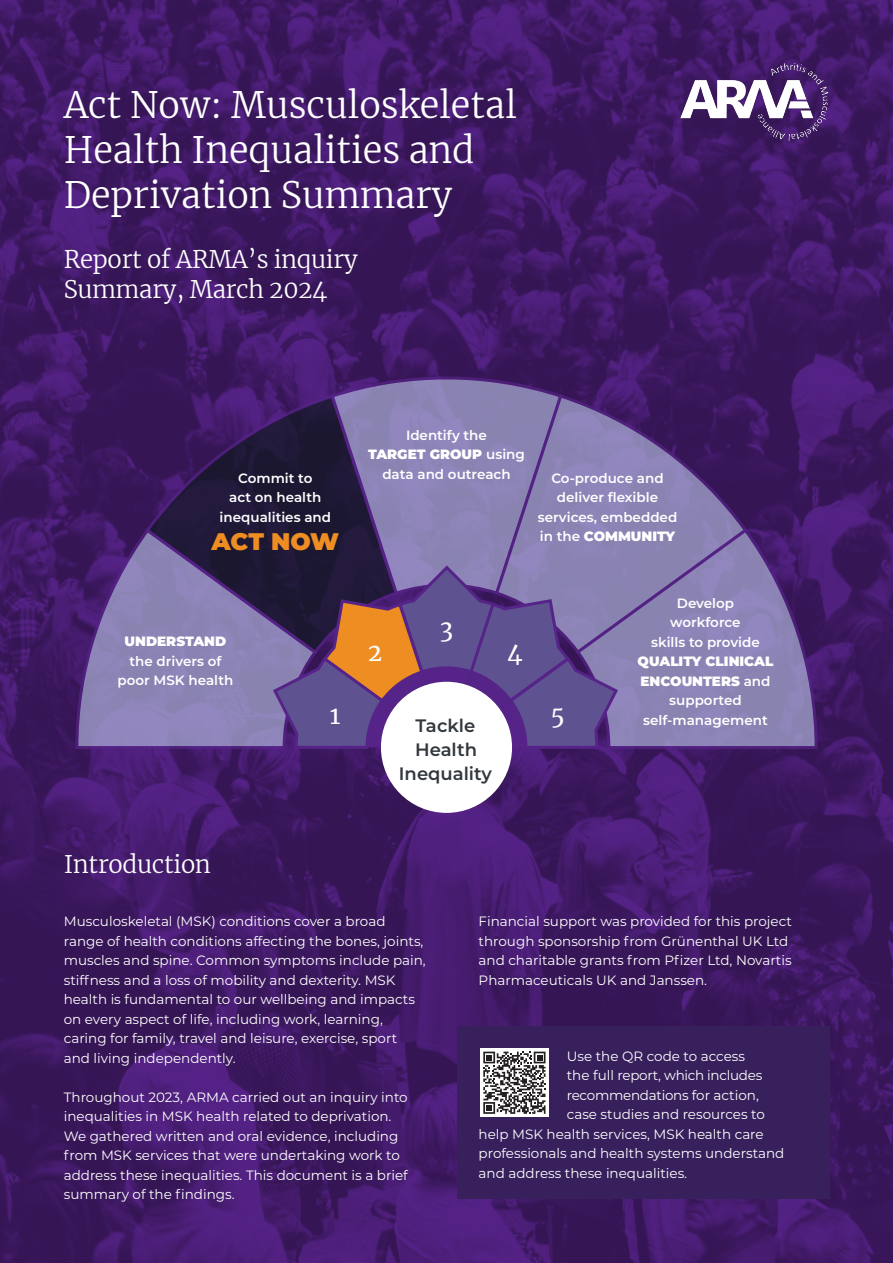
<style>
.page{position:relative;width:893px;height:1263px;background:#fff}
.page>*{position:absolute;margin:0;border:0;box-sizing:border-box;transform-origin:0 0}
.t1{font:300 36px/45px "Merriweather";color:#fff}
.t2{font:300 24px "Merriweather";letter-spacing:-.01em;color:#fff}
.t3{font:900 24px "Montserrat";letter-spacing:-.005em;color:#ee8d22}
.t4{font:24px "Merriweather";color:#fff}
.t5{font:600 18px/24px "Montserrat";color:#31373d}
.t6{font:13.5px/19.5px "Montserrat";color:#fff}
.t7{font:600 13.5px/19.5px "Montserrat";color:#fff;text-align:center}
.t8{font:13.5px "Montserrat";letter-spacing:-.02em;color:#fff}
.s1{font-weight:900}
</style>
<div class="page">
<img style="left:0;top:0;width:893px;height:1263px">
<img style="left:680px;top:64px;width:149px;height:77px">
<svg style="left:74px;top:527px;width:197px;height:223px;background:#7a6aa4"></svg>
<svg style="left:144px;top:393px;width:185px;height:263px;background:#413260"></svg>
<svg style="left:329px;top:375px;width:235px;height:188px;background:#756a9c"></svg>
<svg style="left:493px;top:393px;width:256px;height:170px;background:#72629a"></svg>
<svg style="left:574px;top:527px;width:245px;height:223px;background:#8073a9"></svg>
<svg style="left:271px;top:563px;width:349px;height:187px;background:#6c5480"></svg>
<div style="left:381px;top:682px;width:131px;height:131px;background:#fff;border-radius:50%"></div>
<div style="left:457px;top:1026px;width:372px;height:173px;background:#37205c"></div>
<div style="left:480px;top:1048px;width:68px;height:69px;background:#fff"></div>
<svg style="left:483px;top:1052px;width:62px;height:62px"></svg>
<p class="t1" style="left:64px;top:82px;width:455px">Act Now: Musculoskeletal<br>Health Inequalities and<br>Deprivation Summary</p>
<p class="t2" style="left:64px;top:243px;width:295px">Report of ARMA’s inquiry</p>
<p class="t2" style="left:64px;top:273px;width:265px">Summary, March 2024</p>
<p class="t7" style="left:220px;top:467px;width:113px">Commit to<br>act on health inequalities and</p>
<p class="t3" style="left:211px;top:523px;width:129px">ACT NOW</p>
<p class="t7" style="left:368px;top:425px;width:158px">Identify the<br><span class="s1">TARGET GROUP</span> using data and outreach</p>
<p class="t7" style="left:538px;top:467px;width:141px">Co-produce and deliver flexible services, embedded in the <span class="s1">COMMUNITY</span></p>
<p class="t7" style="left:117px;top:631px;width:117px"><span class="s1">UNDERSTAND </span>the drivers of poor MSK health</p>
<p class="t2" style="left:64px;top:847px;width:148px">Introduction</p>
<p class="t4" style="left:440px;top:612px;width:15px">3</p>
<p class="t4" style="left:368px;top:636px;width:16px">2</p>
<p class="t4" style="left:507px;top:636px;width:17px">4</p>
<p class="t4" style="left:330px;top:699px;width:12px">1</p>
<p class="t4" style="left:551px;top:699px;width:16px">5</p>
<p class="t5" style="left:415px;top:713px;width:64px">Tackle<br>Health</p>
<p class="t5" style="left:399px;top:761px;width:95px">Inequality</p>
<p class="t7" style="left:638px;top:592px;width:137px">Develop<br>workforce<br>skills to provide<br><span class="s1">QUALITY CLINICAL<br>ENCOUNTERS</span> and supported self-management</p>
<p class="t6" style="left:64px;top:911px;width:363px">Musculoskeletal (MSK) conditions cover a broad range of health conditions affecting the bones, joints, muscles and spine. Common symptoms include pain, stiffness and a loss of mobility and dexterity. MSK health is fundamental to our wellbeing and impacts on every aspect of life, including work, learning, caring for family, travel and leisure, exercise, sport and living independently.</p>
<p class="t6" style="left:64px;top:1087px;width:345px">Throughout 2023, ARMA carried out an inquiry into inequalities in MSK health related to deprivation.<br>We gathered written and oral evidence, including from MSK services that were undertaking work to address these inequalities. This document is a brief summary of the findings.</p>
<p class="t6" style="left:479px;top:911px;width:315px">Financial support was provided for this project through sponsorship from Grünenthal UK Ltd and charitable grants from Pfizer Ltd, Novartis Pharmaceuticals UK and Janssen.</p>
<p class="t6" style="left:567px;top:1046px;width:180px">Use the QR code to access</p>
<p class="t8" style="left:567px;top:1066px;width:197px">the full report, which includes</p>
<p class="t8" style="left:567px;top:1086px;width:194px">recommendations for action,</p>
<p class="t6" style="left:567px;top:1104px;width:200px">case studies and resources to</p>
<p class="t6" style="left:479px;top:1124px;width:287px">help MSK health services, MSK health care</p>
<p class="t6" style="left:479px;top:1143px;width:307px">professionals and health systems understand</p>
<p class="t6" style="left:479px;top:1163px;width:210px">and address these inequalities.</p>
</div>
